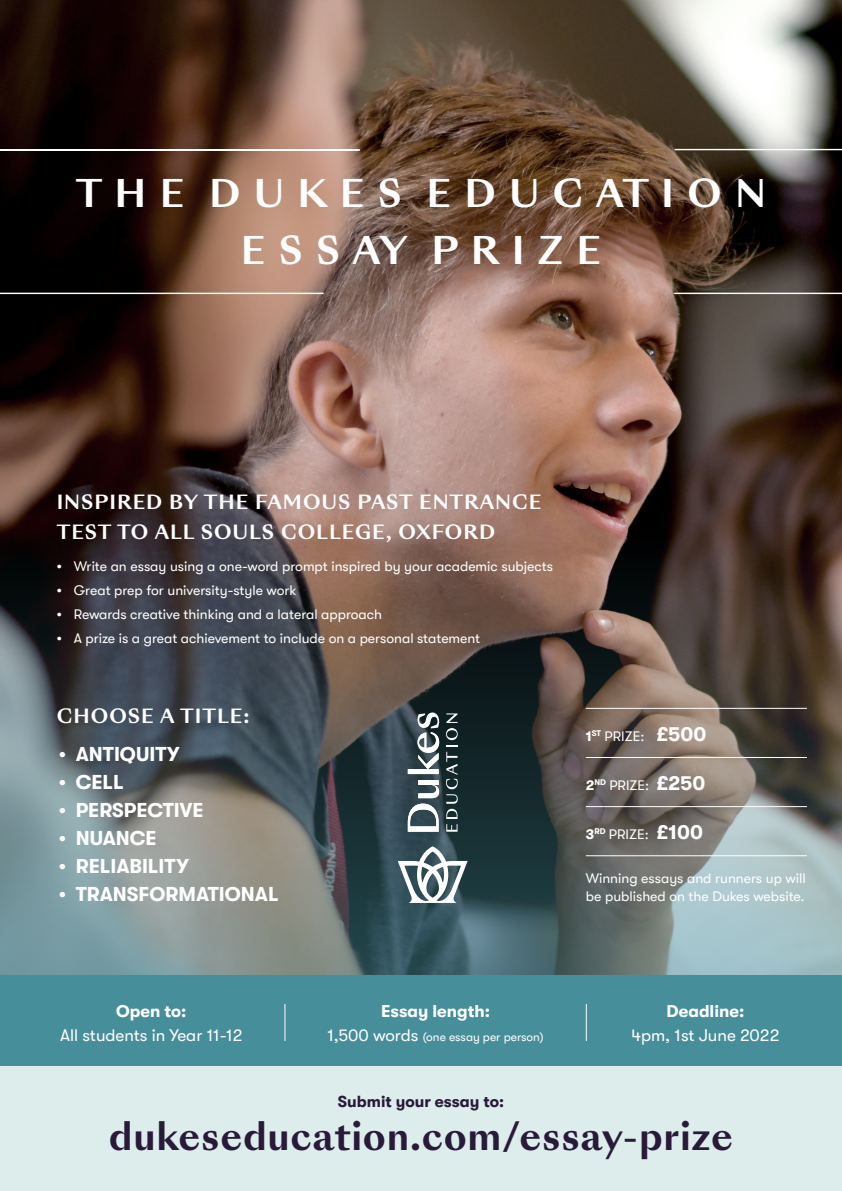
<style>
.page{position:relative;width:842px;height:1191px;background:#fff}
.page>*{position:absolute;margin:0;border:0;box-sizing:border-box;transform-origin:0 0}
.t1{font:700 37px "Sang Bleu Sunrise";letter-spacing:.02em;color:#2a1a39}
.t2{font:700 37px/57px "Sang Bleu Sunrise";color:#fff;text-align:center}
.t3{font:700 20px "GT Walsheim Pro";color:#fff}
.t4{font:700 19px/30px "Sang Bleu Sunrise";letter-spacing:.05em;color:#fff}
.t5{font:17px "GT Walsheim Pro";color:#fff}
.t6{font:700 17px "GT Walsheim Pro";color:#fff}
.t7{font:700 16px "GT Walsheim Pro";color:#2a1a39}
.t8{font:14px/18px "GT Walsheim Pro";color:#fff}
.t9{font:12px "GT Walsheim Pro";color:#fff}
.s1{font-weight:700}
.s2{font-weight:700;font-size:20px}
.s3{font-size:17px}
</style>
<div class="page">
<img style="left:0;top:0;width:842px;height:530px">
<img style="left:0;top:530px;width:842px;height:445px">
<div style="left:0;top:975px;width:842px;height:91px;background:#468e99"></div>
<div style="left:0;top:1066px;width:842px;height:125px;background:#dcedec"></div>
<hr style="left:586px;top:1004px;width:1px;height:37px;background:#fff">
<hr style="left:284px;top:1004px;width:1px;height:37px;background:#fff">
<hr style="left:0;top:149px;width:359px;height:1px;background:#fff">
<svg style="left:0;top:293px;width:324px;height:1px"></svg>
<svg style="left:671px;top:293px;width:171px;height:1px"></svg>
<svg style="left:672px;top:149px;width:170px;height:1px"></svg>
<hr style="left:586px;top:806px;width:221px;height:1px;background:#fff">
<hr style="left:586px;top:757px;width:221px;height:1px;background:#fff">
<hr style="left:586px;top:708px;width:221px;height:1px;background:#fff">
<hr style="left:586px;top:855px;width:221px;height:1px;background:#fff">
<svg style="left:398px;top:846px;width:70px;height:57px"></svg>
<svg style="left:446px;top:713px;width:12px;height:118px"></svg>
<svg style="left:408px;top:780px;width:31px;height:51px"></svg>
<svg style="left:408px;top:712px;width:31px;height:62px"></svg>
<h1 class="t2" style="left:76px;top:166px;width:692px">T H E D U K E S E D U C AT I O N<br>E S S AY P R I Z E</h1>
<h3 class="t4" style="left:57px;top:488px;width:486px">INSPIRED BY THE FAMOUS PAST ENTRANCE<br>TEST TO ALL SOULS COLLEGE, OXFORD</h3>
<p class="t8" style="left:57px;top:558px;width:498px"><span class="s1">•</span> Write an essay using a one-word prompt inspired by your academic subjects</p>
<p class="t8" style="left:57px;top:582px;width:241px"><span class="s1">•</span> Great prep for university-style work</p>
<p class="t8" style="left:57px;top:606px;width:327px"><span class="s1">•</span> Rewards creative thinking and a lateral approach</p>
<p class="t8" style="left:57px;top:630px;width:425px"><span class="s1">•</span> A prize is a great achievement to include on a personal statement</p>
<h3 class="t4" style="left:57px;top:701px;width:194px">CHOOSE A TITLE:</h3>
<h2 class="t3" style="left:59px;top:743px;width:122px">• ANTIQUITY</h2>
<h2 class="t3" style="left:59px;top:771px;width:66px">• CELL</h2>
<h2 class="t3" style="left:59px;top:799px;width:146px">• PERSPECTIVE</h2>
<h2 class="t3" style="left:59px;top:827px;width:99px">• NUANCE</h2>
<h2 class="t3" style="left:59px;top:855px;width:131px">• RELIABILITY</h2>
<h2 class="t3" style="left:59px;top:883px;width:221px">• TRANSFORMATIONAL</h2>
<p class="t8" style="left:586px;top:727px;width:122px"><span class="s1">1</span><sup>ST</sup> PRIZE: <span class="s2">£500</span></p>
<p class="t8" style="left:586px;top:776px;width:121px"><span class="s1">2</span><sup>ND</sup> PRIZE: <span class="s2">£250</span></p>
<p class="t8" style="left:586px;top:825px;width:118px"><span class="s1">3</span><sup>RD</sup> PRIZE: <span class="s2">£100</span></p>
<p class="t8" style="left:586px;top:869px;width:221px">Winning essays and runners up will be published on the Dukes website.</p>
<p class="t6" style="left:116px;top:1001px;width:72px">Open to:</p>
<p class="t5" style="left:60px;top:1025px;width:184px">All students in Year 11-12</p>
<p class="t6" style="left:381px;top:1001px;width:110px">Essay length:</p>
<p class="t9" style="left:327px;top:1030px;width:218px"><span class="s3">1,500 words</span> (one essay per person)</p>
<p class="t6" style="left:666px;top:1001px;width:79px">Deadline:</p>
<p class="t5" style="left:631px;top:1025px;width:149px">4pm, 1st June 2022</p>
<p class="t7" style="left:338px;top:1093px;width:168px">Submit your essay to:</p>
<h1 class="t1" style="left:109px;top:1110px;width:626px">dukeseducation.com/essay-prize</h1>
</div>
